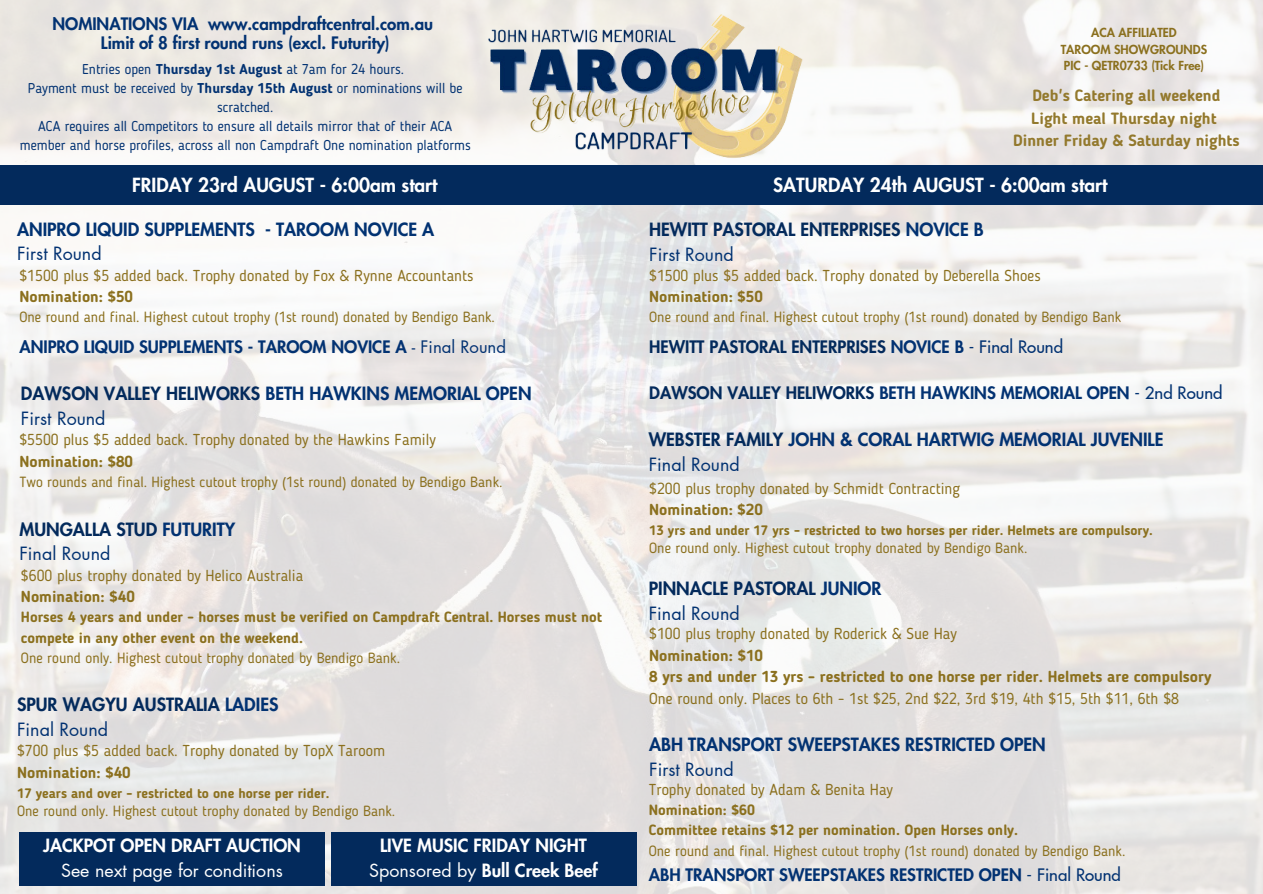
<style>
.page{position:relative;width:1263px;height:894px;background:#fff}
.page>*{position:absolute;margin:0;border:0;box-sizing:border-box;transform-origin:0 0}
.t1{font:800 19.05px "Futura LT Pro";color:#fff}
.t2{font:800 17.85px/24.8px "Futura LT Pro";color:#023272}
.t3{font:800 17.85px/24.8px "Futura LT Pro";color:#032a5c}
.t4{font:800 17.85px/24.8px "Futura LT Pro";color:#013272}
.t5{font:17.85px/24.8px "Futura LT Pro";color:#fff;text-align:center}
.t6{font:800 17.85px/24.8px "Futura LT Pro";color:#fff;text-align:center}
.t7{font:800 16.8px/19.2px "Futura LT Pro";color:#023272;text-align:center}
.t8{font:800 16.8px "Futura LT Pro";color:#032a5c}
.t9{font:700 16.2px/22.5px "Blogger Sans";color:#93792d;text-align:center}
.t10{font:15.75px/21.3px "Blogger Sans";color:#8b701e}
.t11{font:14.7px/20.2px "Blogger Sans";color:#8b701e}
.t12{font:700 14.7px/20.2px "Blogger Sans";color:#8b701e}
.t13{font:14.1px/19.2px "Blogger Sans";color:#023272;text-align:center}
.t14{font:700 13.65px "Blogger Sans";color:#8b701e}
.t15{font:800 12.15px "Futura LT Pro";color:#8b701e}
.s1{font-weight:700}
.s2{font-weight:400;color:#023272}
.s3{font-weight:400}
.s4{color:#032a5c}
.s5{color:#023272}
.s6{font-weight:800}
.s7{font-weight:500;color:#023272}
.s8{font-weight:500}
</style>
<div class="page">
<img style="left:0;top:0;width:1263px;height:893px">
<div style="left:0;top:165px;width:1263px;height:40px;background:#032a5c"></div>
<img style="left:450px;top:8px;width:378px;height:157px">
<div style="left:19px;top:832px;width:305px;height:53px;background:#032a5c"></div>
<div style="left:331px;top:832px;width:305px;height:53px;background:#032a5c"></div>
<h3 class="t7" style="left:53px;top:15px;width:382px">NOMINATIONS VIA www.campdraftcentral.com.au<br>Limit of 8 first round runs (excl. Futurity)</h3>
<h2 class="t13" style="left:20px;top:60px;width:453px">Entries open <span class="s1">Thursday 1st August</span> at 7am for 24 hours.<br>Payment must be received by <span class="s1">Thursday 15th August</span> or nominations will be scratched.<br>ACA requires all Competitors to ensure all details mirror that of their ACA member and horse profiles, across all non Campdraft One nomination platforms</h2>
<h2 class="t15" style="left:1091px;top:27px;width:87px">ACA AFFILIATED</h2>
<h5 class="t15" style="left:1061px;top:43px;width:148px">TAROOM SHOWGROUNDS</h5>
<h2 class="t15" style="left:1064px;top:60px;width:142px">PIC - QETR0733 (Tick Free)</h2>
<h4 class="t9" style="left:1013px;top:86px;width:228px">Deb's Catering all weekend<br>Light meal Thursday night<br>Dinner Friday &amp; Saturday nights</h4>
<p class="t1" style="left:132px;top:176px;width:307px">FRIDAY 23rd AUGUST - 6:00am start</p>
<h3 class="t1" style="left:773px;top:176px;width:336px">SATURDAY 24th AUGUST - 6:00am start</h3>
<h4 class="t4" style="left:17px;top:217px;width:419px">ANIPRO LIQUID SUPPLEMENTS - TAROOM NOVICE A<br><span class="s2">First Round</span></h4>
<h4 class="t10" style="left:19px;top:266px;width:456px">$1500 plus $5 added back. Trophy donated by Fox &amp; Rynne Accountants<br><span class="s1">Nomination: $50</span></h4>
<h4 class="t11" style="left:19px;top:308px;width:477px">One round and final. Highest cutout trophy (1st round) donated by Bendigo Bank.</h4>
<h3 class="t7" style="left:19px;top:338px;width:488px">ANIPRO LIQUID SUPPLEMENTS - TAROOM NOVICE A <span class="s3">- Final Round</span></h3>
<h2 class="t2" style="left:21px;top:382px;width:512px"><span class="s4">DAWSON VALLEY HELIWORKS</span> BETH HAWKINS MEMORIAL OPEN<br><span class="s3">First Round</span></h2>
<h4 class="t10" style="left:19px;top:430px;width:418px">$5500 plus $5 added back. Trophy donated by the Hawkins Family<br><span class="s1">Nomination: $80</span></h4>
<h4 class="t11" style="left:19px;top:473px;width:485px">Two rounds and final. Highest cutout trophy (1st round) donated by Bendigo Bank.</h4>
<h2 class="t3" style="left:19px;top:517px;width:217px">MUNGALLA STUD <span class="s5">FUTURITY<br></span><span class="s2">Final Round</span></h2>
<h1 class="t10" style="left:21px;top:565px;width:284px">$600 plus trophy donated by Helico Australia<br><span class="s1">Nomination: $40</span></h1>
<h1 class="t12" style="left:21px;top:608px;width:583px">Horses 4 years and under - horses must be verified on Campdraft Central. Horses must not compete in any other event on the weekend.<br><span class="s3">One round only. Highest cutout trophy donated by Bendigo Bank.</span></h1>
<h4 class="t3" style="left:17px;top:693px;width:263px">SPUR WAGYU AUSTRALIA <span class="s5">LADIES<br></span><span class="s2">Final Round</span></h4>
<h2 class="t10" style="left:17px;top:741px;width:370px">$700 plus $5 added back. Trophy donated by TopX Taroom<br><span class="s1">Nomination: $40</span></h2>
<h2 class="t14" style="left:17px;top:787px;width:314px">17 years and over - restricted to one horse per rider.</h2>
<h2 class="t11" style="left:17px;top:802px;width:380px">One round only. Highest cutout trophy donated by Bendigo Bank.</h2>
<h2 class="t5" style="left:43px;top:833px;width:259px"><span class="s6">JACKPOT OPEN DRAFT AUCTION<br></span>See next page for conditions</h2>
<h5 class="t6" style="left:369px;top:833px;width:230px">LIVE MUSIC FRIDAY NIGHT<br><span class="s3">Sponsored by</span> Bull Creek Beef</h5>
<p class="t3" style="left:649px;top:218px;width:336px">HEWITT PASTORAL ENTERPRISES <span class="s5">NOVICE B<br></span><span class="s2">First Round</span></p>
<h3 class="t10" style="left:649px;top:266px;width:393px">$1500 plus $5 added back. Trophy donated by Deberella Shoes<br><span class="s1">Nomination: $50</span></h3>
<h3 class="t11" style="left:649px;top:308px;width:474px">One round and final. Highest cutout trophy (1st round) donated by Bendigo Bank</h3>
<h1 class="t8" style="left:649px;top:339px;width:415px">HEWITT PASTORAL ENTERPRISES <span class="s5">NOVICE B</span> <span class="s7">- Final Round</span></h1>
<h5 class="t7" style="left:649px;top:384px;width:575px"><span class="s4">DAWSON VALLEY HELIWORKS</span> BETH HAWKINS MEMORIAL OPEN <span class="s8">- 2nd Round</span></h5>
<p class="t2" style="left:649px;top:428px;width:516px"><span class="s4">WEBSTER FAMILY</span> JOHN &amp; CORAL HARTWIG MEMORIAL JUVENILE<br><span class="s3">Final Round</span></p>
<p class="t10" style="left:649px;top:479px;width:313px">$200 plus trophy donated by Schmidt Contracting<br><span class="s1">Nomination: $20</span></p>
<p class="t14" style="left:649px;top:525px;width:505px">13 yrs and under 17 yrs - restricted to two horses per rider. Helmets are compulsory.</p>
<p class="t11" style="left:649px;top:539px;width:380px">One round only. Highest cutout trophy donated by Bendigo Bank.</p>
<h4 class="t3" style="left:649px;top:577px;width:234px">PINNACLE PASTORAL <span class="s5">JUNIOR<br></span><span class="s2">Final Round</span></h4>
<h2 class="t10" style="left:649px;top:624px;width:564px">$100 plus trophy donated by Roderick &amp; Sue Hay<br><span class="s1">Nomination: $10<br>8 yrs and under 13 yrs - restricted to one horse per rider. Helmets are compulsory </span>One round only. Places to 6th - 1st $25, 2nd $22, 3rd $19, 4th $15, 5th $11, 6th $8</h2>
<h2 class="t2" style="left:649px;top:732px;width:398px">ABH TRANSPORT SWEEPSTAKES RESTRICTED OPEN<br><span class="s3">First Round</span></h2>
<h5 class="t10" style="left:649px;top:779px;width:246px">Trophy donated by Adam &amp; Benita Hay</h5>
<h5 class="t11" style="left:649px;top:800px;width:478px"><span class="s1">Nomination: $60<br>Committee retains $12 per nomination. Open Horses only.<br></span>One round and final. Highest cutout trophy (1st round) donated by Bendigo Bank.</h5>
<h2 class="t7" style="left:649px;top:865px;width:474px">ABH TRANSPORT SWEEPSTAKES RESTRICTED OPEN <span class="s8">- Final Round</span></h2>
</div>
